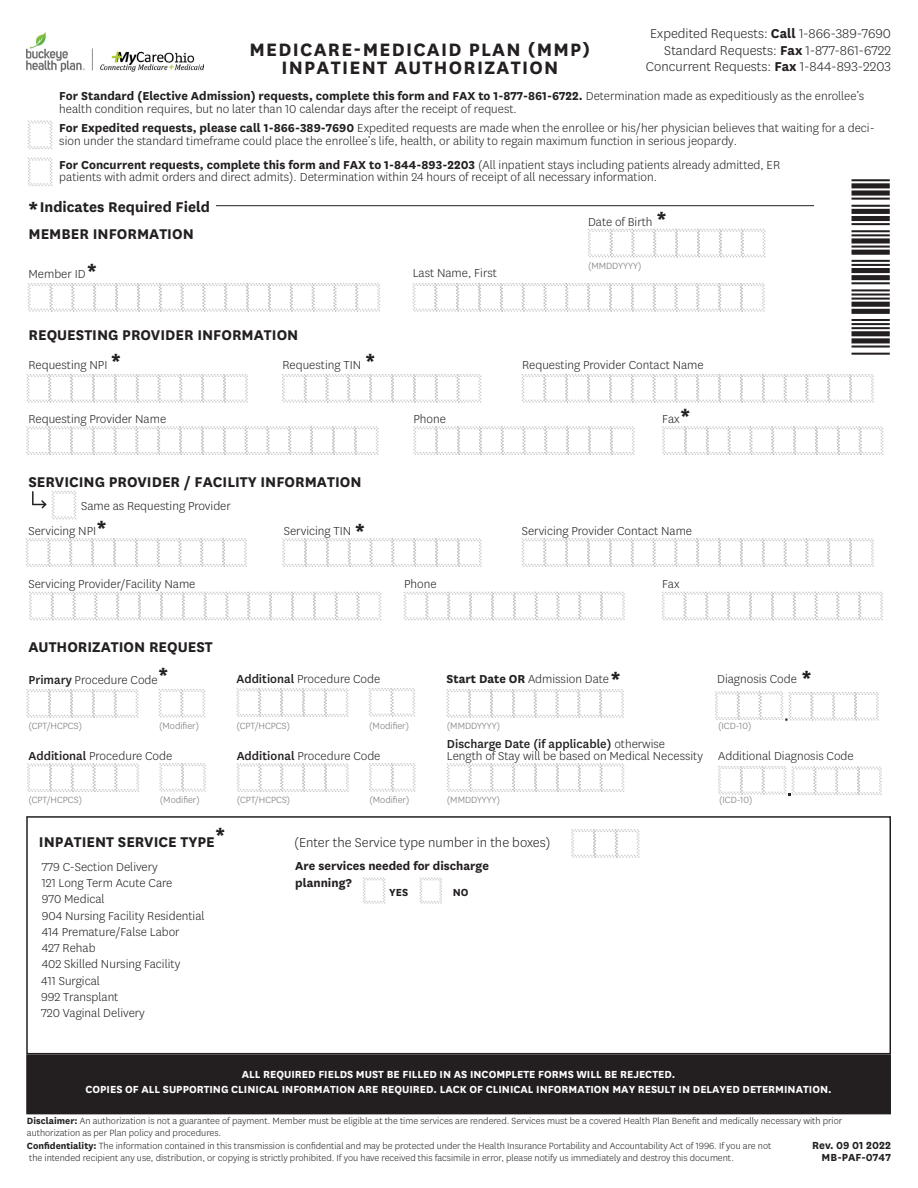
<style>
.page{position:relative;width:918px;height:1188px;background:#fff}
.page>*{position:absolute;margin:0;border:0;box-sizing:border-box;transform-origin:0 0}
.t1{font:700 21px/18px "Centene Sans";letter-spacing:.06em;color:#231f20;text-align:center}
.t2{font:700 16.5px "Centene Sans";color:#231f20}
.t3{font:300 15px "Centene Sans";color:#231f20}
.t4{font:300 13.5px/12.8px "Centene Sans";color:#231f20}
.t5{font:700 13.5px/16.2px "Centene Sans";color:#231f20}
.t6{font:700 12px/15px "Centene Sans";color:#fff;text-align:center}
.t7{font:700 12px "Centene Sans";color:#231f20}
.t8{font:300 10.5px/12px "Centene Sans";color:#231f20}
.t9{font:300 10.5px "Centene Sans";color:#717074}
.s1{font-weight:700}
.s2{font-size:27px}
.s3{font-weight:700;font-size:27px}
.s4{font-weight:500}
</style>
<div class="page">
<svg style="left:28px;top:157px;width:25px;height:29px"></svg>
<svg style="left:28px;top:120px;width:25px;height:29px"></svg>
<div style="left:26px;top:816px;width:865px;height:238px;border:2px solid #231f20"></div>
<img style="left:91px;top:48px;width:2px;height:23px">
<img style="left:26px;top:32px;width:59px;height:40px">
<img style="left:100px;top:51px;width:104px;height:21px">
<svg style="left:158px;top:689px;width:47px;height:29px"></svg>
<svg style="left:26px;top:689px;width:113px;height:29px"></svg>
<svg style="left:159px;top:763px;width:47px;height:29px"></svg>
<svg style="left:27px;top:763px;width:112px;height:29px"></svg>
<svg style="left:369px;top:688px;width:46px;height:29px"></svg>
<svg style="left:236px;top:688px;width:113px;height:29px"></svg>
<svg style="left:369px;top:763px;width:47px;height:29px"></svg>
<svg style="left:237px;top:763px;width:112px;height:29px"></svg>
<svg style="left:363px;top:877px;width:23px;height:27px"></svg>
<svg style="left:419px;top:877px;width:23px;height:27px"></svg>
<svg style="left:447px;top:763px;width:178px;height:29px"></svg>
<svg style="left:446px;top:689px;width:178px;height:29px"></svg>
<svg style="left:571px;top:829px;width:69px;height:29px"></svg>
<svg style="left:718px;top:766px;width:164px;height:29px"></svg>
<svg style="left:715px;top:691px;width:164px;height:30px"></svg>
<hr style="left:216px;top:205px;width:598px;height:1px;background:#231f20">
<div style="left:26px;top:1054px;width:865px;height:60px;background:#231f20"></div>
<svg style="left:403px;top:591px;width:222px;height:30px"></svg>
<svg style="left:662px;top:591px;width:221px;height:30px"></svg>
<svg style="left:25px;top:538px;width:222px;height:29px"></svg>
<svg style="left:282px;top:538px;width:200px;height:29px"></svg>
<svg style="left:521px;top:538px;width:353px;height:29px"></svg>
<svg style="left:26px;top:374px;width:222px;height:29px"></svg>
<svg style="left:282px;top:374px;width:200px;height:29px"></svg>
<svg style="left:413px;top:426px;width:222px;height:29px"></svg>
<svg style="left:26px;top:426px;width:353px;height:29px"></svg>
<svg style="left:662px;top:426px;width:222px;height:29px"></svg>
<svg style="left:412px;top:283px;width:353px;height:29px"></svg>
<svg style="left:28px;top:283px;width:352px;height:29px"></svg>
<svg style="left:588px;top:229px;width:178px;height:29px"></svg>
<svg style="left:32px;top:491px;width:45px;height:29px"></svg>
<svg style="left:521px;top:374px;width:353px;height:29px"></svg>
<svg style="left:29px;top:591px;width:352px;height:30px"></svg>
<p class="t3" style="left:650px;top:24px;width:242px">Expedited Requests: <span class="s1">Call</span> 1-866-389-7690</p>
<p class="t3" style="left:664px;top:41px;width:228px">Standard Requests: <span class="s1">Fax</span> 1-877-861-6722</p>
<p class="t3" style="left:646px;top:57px;width:247px">Concurrent Requests: <span class="s1">Fax</span> 1-844-893-2203</p>
<p class="t4" style="left:59px;top:89px;width:806px"><span class="s1">For Standard (Elective Admission) requests, complete this form and FAX to 1-877-861-6722.</span> Determination made as expeditiously as the enrollee’s health condition requires, but no later than 10 calendar days after the receipt of request.</p>
<p class="t4" style="left:59px;top:121px;width:817px"><span class="s1">For Expedited requests, please call 1-866-389-7690</span> Expedited requests are made when the enrollee or his/her physician believes that waiting for a deci&shy;sion under the standard timeframe could place the enrollee’s life, health, or ability to regain maximum function in serious jeopardy.</p>
<p class="t4" style="left:59px;top:158px;width:722px"><span class="s1">For Concurrent requests, complete this form and FAX to 1-844-893-2203</span> (All inpatient stays including patients already admitted, ER patients with admit orders and direct admits). Determination within 24 hours of receipt of all necessary information.</p>
<p class="t2" style="left:28px;top:196px;width:184px"><span class="s2">*</span>Indicates Required Field</p>
<h2 class="t2" style="left:28px;top:222px;width:167px">MEMBER INFORMATION</h2>
<h1 class="t1" style="left:249px;top:39px;width:342px">MEDICARE-MEDICAID PLAN (MMP)<br>INPATIENT AUTHORIZATION</h1>
<p class="t4" style="left:588px;top:215px;width:80px">Date of Birth <span class="s3">*</span></p>
<p class="t4" style="left:28px;top:267px;width:70px">Member ID<span class="s3">*</span></p>
<p class="t4" style="left:413px;top:266px;width:86px">Last Name, First</p>
<p class="t9" style="left:588px;top:259px;width:55px">(MMDDYYYY)</p>
<h2 class="t2" style="left:28px;top:323px;width:271px">REQUESTING PROVIDER INFORMATION</h2>
<p class="t4" style="left:28px;top:358px;width:94px">Requesting NPI <span class="s3">*</span></p>
<p class="t4" style="left:282px;top:358px;width:95px">Requesting TIN <span class="s3">*</span></p>
<p class="t4" style="left:522px;top:358px;width:183px">Requesting Provider Contact Name</p>
<p class="t4" style="left:28px;top:413px;width:139px">Requesting Provider Name</p>
<p class="t4" style="left:414px;top:413px;width:34px">Phone</p>
<p class="t4" style="left:662px;top:413px;width:30px">Fax<span class="s3">*</span></p>
<h2 class="t2" style="left:28px;top:470px;width:335px">SERVICING PROVIDER / FACILITY INFORMATION</h2>
<p class="t4" style="left:81px;top:499px;width:151px">Same as Requesting Provider</p>
<p class="t4" style="left:28px;top:524px;width:80px">Servicing NPI<span class="s3">*</span></p>
<p class="t4" style="left:284px;top:524px;width:83px">Servicing TIN <span class="s3">*</span></p>
<p class="t4" style="left:522px;top:524px;width:172px">Servicing Provider Contact Name</p>
<p class="t4" style="left:28px;top:578px;width:168px">Servicing Provider/Facility Name</p>
<p class="t4" style="left:404px;top:578px;width:34px">Phone</p>
<p class="t4" style="left:662px;top:578px;width:19px">Fax</p>
<h2 class="t2" style="left:28px;top:636px;width:186px">AUTHORIZATION REQUEST</h2>
<p class="t4" style="left:28px;top:673px;width:142px"><span class="s4">Primary</span> Procedure Code<span class="s3">*</span></p>
<p class="t9" style="left:28px;top:719px;width:55px">(CPT/HCPCS)</p>
<p class="t9" style="left:159px;top:719px;width:41px">(Modifier)</p>
<p class="t4" style="left:28px;top:749px;width:145px"><span class="s4">Additional</span> Procedure Code</p>
<p class="t9" style="left:28px;top:793px;width:55px">(CPT/HCPCS)</p>
<p class="t9" style="left:160px;top:793px;width:41px">(Modifier)</p>
<p class="t4" style="left:447px;top:672px;width:176px"><span class="s1">Start Date OR</span> Admission Date<span class="s3">*</span></p>
<p class="t9" style="left:447px;top:719px;width:55px">(MMDDYYYY)</p>
<p class="t4" style="left:236px;top:672px;width:145px"><span class="s4">Additional</span> Procedure Code</p>
<p class="t9" style="left:236px;top:719px;width:55px">(CPT/HCPCS)</p>
<p class="t9" style="left:369px;top:719px;width:41px">(Modifier)</p>
<p class="t4" style="left:237px;top:749px;width:145px"><span class="s4">Additional</span> Procedure Code</p>
<p class="t9" style="left:237px;top:793px;width:55px">(CPT/HCPCS)</p>
<p class="t9" style="left:370px;top:793px;width:41px">(Modifier)</p>
<p class="t9" style="left:447px;top:793px;width:55px">(MMDDYYYY)</p>
<p class="t4" style="left:447px;top:737px;width:258px;line-height:12px"><span class="s4">Discharge Date (if applicable)</span> otherwise<br>Length of Stay will be based on Medical Necessity</p>
<h2 class="t2" style="left:39px;top:831px;width:188px">INPATIENT SERVICE TYPE<sup>*</sup></h2>
<p class="t3" style="left:294px;top:833px;width:258px">(Enter the Service type number in the boxes)</p>
<p class="t4" style="left:42px;top:860px;width:118px">779 C-Section Delivery</p>
<p class="t4" style="left:42px;top:876px;width:132px">121 Long Term Acute Care</p>
<p class="t4" style="left:42px;top:893px;width:64px">970 Medical</p>
<p class="t4" style="left:42px;top:909px;width:164px">904 Nursing Facility Residential</p>
<p class="t4" style="left:42px;top:925px;width:140px">414 Premature/False Labor</p>
<p class="t4" style="left:42px;top:941px;width:55px">427 Rehab</p>
<p class="t4" style="left:42px;top:957px;width:140px">402 Skilled Nursing Facility</p>
<p class="t4" style="left:41px;top:974px;width:60px">411 Surgical</p>
<p class="t4" style="left:41px;top:990px;width:79px">992 Transplant</p>
<p class="t4" style="left:41px;top:1006px;width:105px">720 Vaginal Delivery</p>
<p class="t5" style="left:295px;top:857px;width:195px">Are services needed for discharge planning?</p>
<p class="t7" style="left:389px;top:884px;width:20px">YES</p>
<p class="t7" style="left:453px;top:884px;width:17px">NO</p>
<p class="t4" style="left:717px;top:672px;width:96px">Diagnosis Code <span class="s3">*</span></p>
<p class="t9" style="left:718px;top:719px;width:35px">(ICD-10)</p>
<p class="t4" style="left:718px;top:749px;width:137px">Additional Diagnosis Code</p>
<p class="t9" style="left:719px;top:793px;width:35px">(ICD-10)</p>
<p class="t6" style="left:86px;top:1066px;width:748px">ALL REQUIRED FIELDS MUST BE FILLED IN AS INCOMPLETE FORMS WILL BE REJECTED.<br>COPIES OF ALL SUPPORTING CLINICAL INFORMATION ARE REQUIRED. LACK OF CLINICAL INFORMATION MAY RESULT IN DELAYED DETERMINATION.</p>
<p class="t8" style="left:27px;top:1114px;width:817px"><span class="s1">Disclaimer:</span> An authorization is not a guarantee of payment. Member must be eligible at the time services are rendered. Services must be a covered Health Plan Benefit and medically necessary with prior authorization as per Plan policy and procedures.</p>
<p class="t8" style="left:27px;top:1140px;width:746px"><span class="s1">Confidentiality:</span> The information contained in this transmission is confidential and may be protected under the Health Insurance Portability and Accountability Act of 1996. If you are not the intended recipient any use, distribution, or copying is strictly prohibited. If you have received this facsimile in error, please notify us immediately and destroy this document.</p>
<p class="t7" style="left:812px;top:1137px;width:80px">Rev. 09 01 2022</p>
<p class="t7" style="left:822px;top:1149px;width:71px">MB-PAF-0747</p>
</div>
